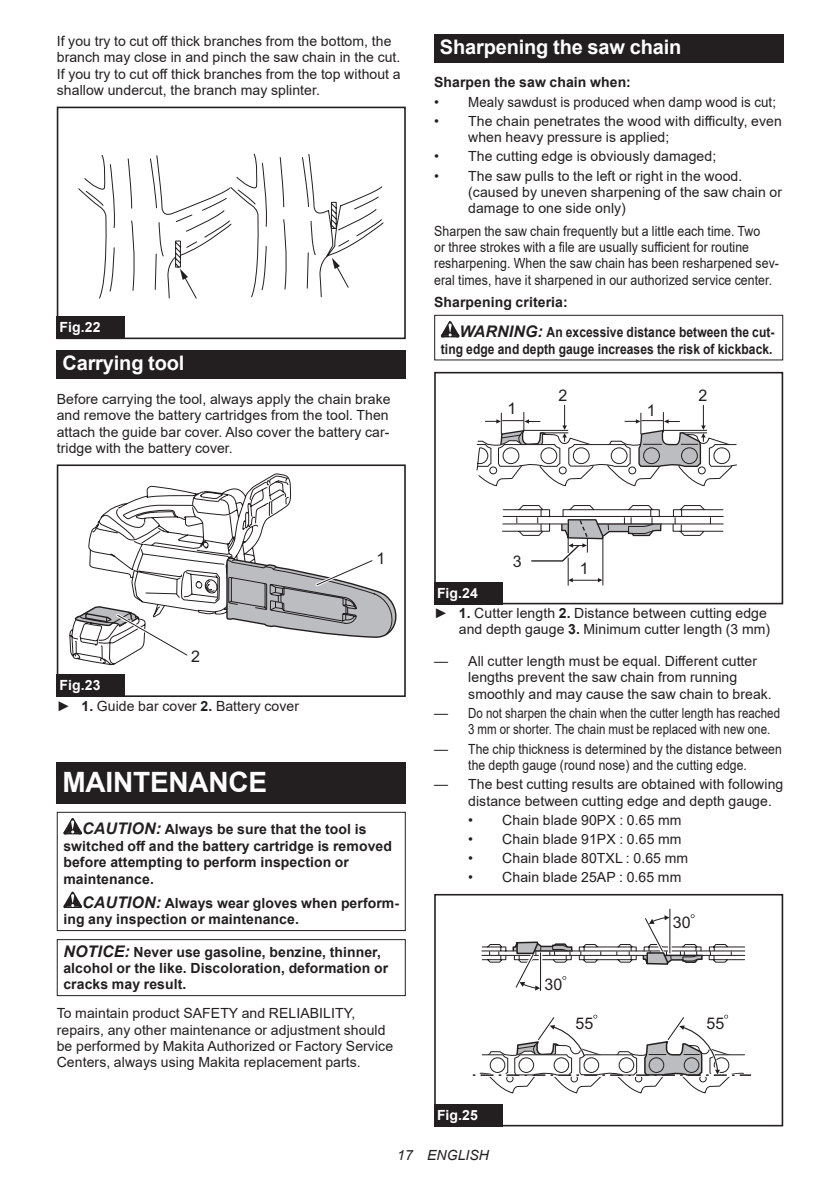
<style>
.page{position:relative;width:840px;height:1191px;background:#fff}
.page>*{position:absolute;margin:0;border:0;box-sizing:border-box;transform-origin:0 0}
.t1{font:700 28px "Arial";letter-spacing:-.01em;color:#fff}
.t2{font:700 20px "Arial";letter-spacing:-.01em;color:#fff}
.t3{font:16px "Arial";color:#231f20}
.t4{font:14px/16.4px "Arial";letter-spacing:.005em;color:#231f20}
.t5{font:700 14px/16.4px "Arial";letter-spacing:.005em;color:#231f20}
.t6{font:14px/16.4px "Arial";letter-spacing:.005em;color:#231f20;scale:.88 1}
.t7{font:700 14px "Arial";letter-spacing:.005em;color:#231f20;scale:.86 1}
.t8{font:700 14px "Arial";letter-spacing:.005em;color:#fff}
.t9{font:italic 14px "Arial";letter-spacing:.005em;color:#231f20}
.s1{font-style:italic;font-size:16px}
.s2{font-weight:700;color:#fff}
.s3{font-weight:700}
</style>
<div class="page">
<svg style="left:78px;top:153px;width:305px;height:146px"></svg>
<svg style="left:180px;top:269px;width:8px;height:11px"></svg>
<svg style="left:332px;top:258px;width:17px;height:30px"></svg>
<div style="left:57px;top:107px;width:348px;height:232px;border:2px solid #231f20"></div>
<div style="left:57px;top:316px;width:68px;height:23px;background:#231f20"></div>
<div style="left:57px;top:350px;width:348px;height:29px;background:#231f20"></div>
<div style="left:57px;top:464px;width:348px;height:233px;border:2px solid #231f20"></div>
<svg style="left:69px;top:473px;width:328px;height:192px"></svg>
<div style="left:57px;top:674px;width:68px;height:23px;background:#231f20"></div>
<div style="left:57px;top:762px;width:348px;height:41px;background:#231f20"></div>
<svg style="left:63px;top:818px;width:19px;height:16px"></svg>
<svg style="left:63px;top:891px;width:19px;height:17px"></svg>
<div style="left:57px;top:812px;width:348px;height:119px;border:1px solid #231f20"></div>
<div style="left:57px;top:939px;width:348px;height:57px;border:1px solid #231f20"></div>
<div style="left:434px;top:34px;width:348px;height:29px;background:#231f20"></div>
<svg style="left:440px;top:321px;width:19px;height:16px"></svg>
<div style="left:434px;top:315px;width:348px;height:45px;border:1px solid #231f20"></div>
<div style="left:434px;top:372px;width:348px;height:232px;border:2px solid #231f20"></div>
<svg style="left:502px;top:505px;width:221px;height:80px"></svg>
<svg style="left:476px;top:405px;width:261px;height:82px"></svg>
<div style="left:434px;top:581px;width:68px;height:23px;background:#231f20"></div>
<div style="left:434px;top:894px;width:348px;height:232px;border:2px solid #231f20"></div>
<hr style="left:669px;top:908px;width:1px;height:45px;background:#231f20">
<svg style="left:481px;top:914px;width:264px;height:77px"></svg>
<svg style="left:472px;top:1014px;width:278px;height:80px"></svg>
<div style="left:434px;top:1103px;width:68px;height:23px;background:#231f20"></div>
<p class="t4" style="left:57px;top:33px;width:345px">If you try to cut off thick branches from the bottom, the branch may close in and pinch the saw chain in the cut.<br>If you try to cut off thick branches from the top without a shallow undercut, the branch may splinter.</p>
<p class="t8" style="left:60px;top:317px;width:42px">Fig.22</p>
<h2 class="t2" style="left:62px;top:349px;width:123px">Carrying tool</h2>
<p class="t4" style="left:57px;top:391px;width:335px">Before carrying the tool, always apply the chain brake and remove the battery cartridges from the tool. Then attach the guide bar cover. Also cover the battery car&shy;tridge with the battery cover.</p>
<h2 class="t2" style="left:439px;top:33px;width:243px">Sharpening the saw chain</h2>
<p class="t5" style="left:434px;top:74px;width:198px">Sharpen the saw chain when:</p>
<p class="t4" style="left:434px;top:93px;width:343px">• Mealy sawdust is produced when damp wood is cut;</p>
<p class="t4" style="left:468px;top:113px;width:315px;text-indent:-34px">• The chain penetrates the wood with difficulty, even when heavy pressure is applied;</p>
<p class="t4" style="left:434px;top:148px;width:283px">• The cutting edge is obviously damaged;</p>
<p class="t4" style="left:468px;top:167px;width:315px;text-indent:-34px">• The saw pulls to the left or right in the wood. (caused by uneven sharpening of the saw chain or damage to one side only)</p>
<p class="t6" style="left:434px;top:222px;width:393px">Sharpen the saw chain frequently but a little each time. Two<br>or three strokes with a file are usually sufficient for routine resharpening. When the saw chain has been resharpened sev&shy;eral times, have it sharpened in our authorized service center.</p>
<p class="t5" style="left:459px;top:287px;width:316px;line-height:30.6px;text-indent:-25px">Sharpening criteria:<br><span class="s1">WARNING:</span> An excessive distance between the cut-</p>
<p class="t7" style="left:440px;top:339px;width:387px">ting edge and depth gauge increases the risk of kickback.</p>
<p class="t3" style="left:558px;top:385px;width:10px">2</p>
<p class="t3" style="left:698px;top:385px;width:10px">2</p>
<p class="t3" style="left:507px;top:398px;width:10px">1</p>
<p class="t3" style="left:646px;top:399px;width:10px">1</p>
<p class="t3" style="left:191px;top:646px;width:10px">2</p>
<p class="t4" style="left:57px;top:675px;width:244px;line-height:20.2px"><span class="s2">Fig.23<br></span>► <span class="s3">1.</span> Guide bar cover <span class="s3">2.</span> Battery cover</p>
<p class="t3" style="left:376px;top:548px;width:10px">1</p>
<h1 class="t1" style="left:62px;top:763px;width:206px">MAINTENANCE</h1>
<p class="t5" style="left:63px;top:821px;width:330px;text-indent:19px"><span class="s1">CAUTION:</span> Always be sure that the tool is switched off and the battery cartridge is removed before attempting to perform inspection or maintenance.</p>
<p class="t5" style="left:63px;top:895px;width:337px;text-indent:19px"><span class="s1">CAUTION:</span> Always wear gloves when perform&shy;ing any inspection or maintenance.</p>
<p class="t5" style="left:63px;top:943px;width:326px"><span class="s1">NOTICE:</span> Never use gasoline, benzine, thinner, alcohol or the like. Discoloration, deformation or cracks may result.</p>
<p class="t4" style="left:57px;top:1005px;width:338px">To maintain product SAFETY and RELIABILITY, repairs, any other maintenance or adjustment should be performed by Makita Authorized or Factory Service Centers, always using Makita replacement parts.</p>
<p class="t3" style="left:512px;top:550px;width:10px">3</p>
<p class="t3" style="left:579px;top:558px;width:10px">1</p>
<p class="t4" style="left:434px;top:582px;width:334px;line-height:20.2px"><span class="s2">Fig.24<br></span>► <span class="s3">1.</span> Cutter length <span class="s3">2.</span> Distance between cutting edge</p>
<p class="t4" style="left:458px;top:621px;width:313px">and depth gauge <span class="s3">3.</span> Minimum cutter length (3 mm)</p>
<p class="t4" style="left:468px;top:653px;width:305px;text-indent:-34px">— All cutter length must be equal. Different cutter lengths prevent the saw chain from running smoothly and may cause the saw chain to break.</p>
<p class="t4" style="left:468px;top:705px;width:313px;text-indent:-34px">— Do not sharpen the chain when the cutter length has reached<br>3 mm or shorter. The chain must be replaced with new one.</p>
<p class="t4" style="left:434px;top:740px;width:349px;text-align:center">— The chip thickness is determined by the distance between the depth gauge (round nose) and the cutting edge.</p>
<p class="t4" style="left:468px;top:776px;width:316px;text-indent:-34px">— The best cutting results are obtained with following distance between cutting edge and depth gauge.</p>
<p class="t4" style="left:468px;top:811px;width:215px">• Chain blade 90PX : 0.65 mm</p>
<p class="t4" style="left:468px;top:831px;width:215px">• Chain blade 91PX : 0.65 mm</p>
<p class="t4" style="left:468px;top:850px;width:221px">• Chain blade 80TXL : 0.65 mm</p>
<p class="t4" style="left:468px;top:869px;width:214px">• Chain blade 25AP : 0.65 mm</p>
<p class="t8" style="left:437px;top:1105px;width:42px">Fig.25</p>
<p class="t3" style="left:672px;top:912px;width:19px">30</p>
<p class="t3" style="left:544px;top:974px;width:19px">30</p>
<p class="t3" style="left:575px;top:1012px;width:19px">55</p>
<p class="t3" style="left:706px;top:1012px;width:19px">55</p>
<p class="t9" style="left:397px;top:1146px;width:93px">17 ENGLISH</p>
</div>
